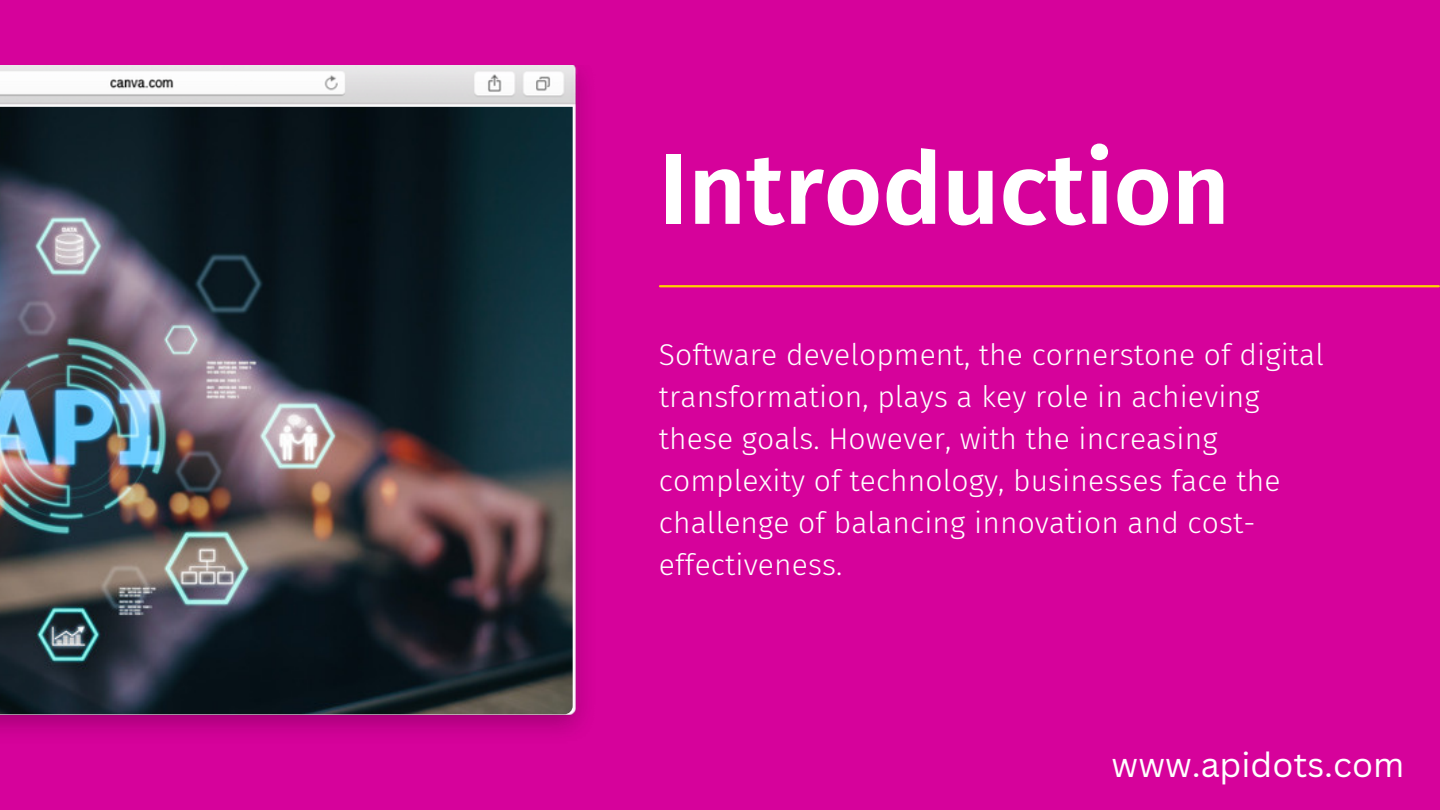
<style>
.page{position:relative;width:1440px;height:810px;background:#d6029b}
.page>*{position:absolute;margin:0;border:0;box-sizing:border-box;transform-origin:0 0}
.t1{font:600 100px "Fira Sans";color:#fff}
.t2{font:34px "Canva Sans";color:#fff}
.t3{font:300 30px/42px "Fira Sans";letter-spacing:.005em;color:#fff}
</style>
<div class="page">
<img style="left:0;top:66px;width:585px;height:667px">
<img style="left:0;top:107px;width:573px;height:607px">
<hr style="left:660px;top:285px;width:779px;height:2px;background:#ffd200">
<p class="t1" style="left:659px;top:130px;width:572px">Introduction</p>
<h1 class="t3" style="left:659px;top:334px;width:667px">Software development, the cornerstone of digital transformation, plays a key role in achieving these goals. However, with the increasing complexity of technology, businesses face the challenge of balancing innovation and cost&shy;effectiveness.</h1>
<p class="t2" style="left:1112px;top:741px;width:294px">www.apidots.com</p>
</div>
